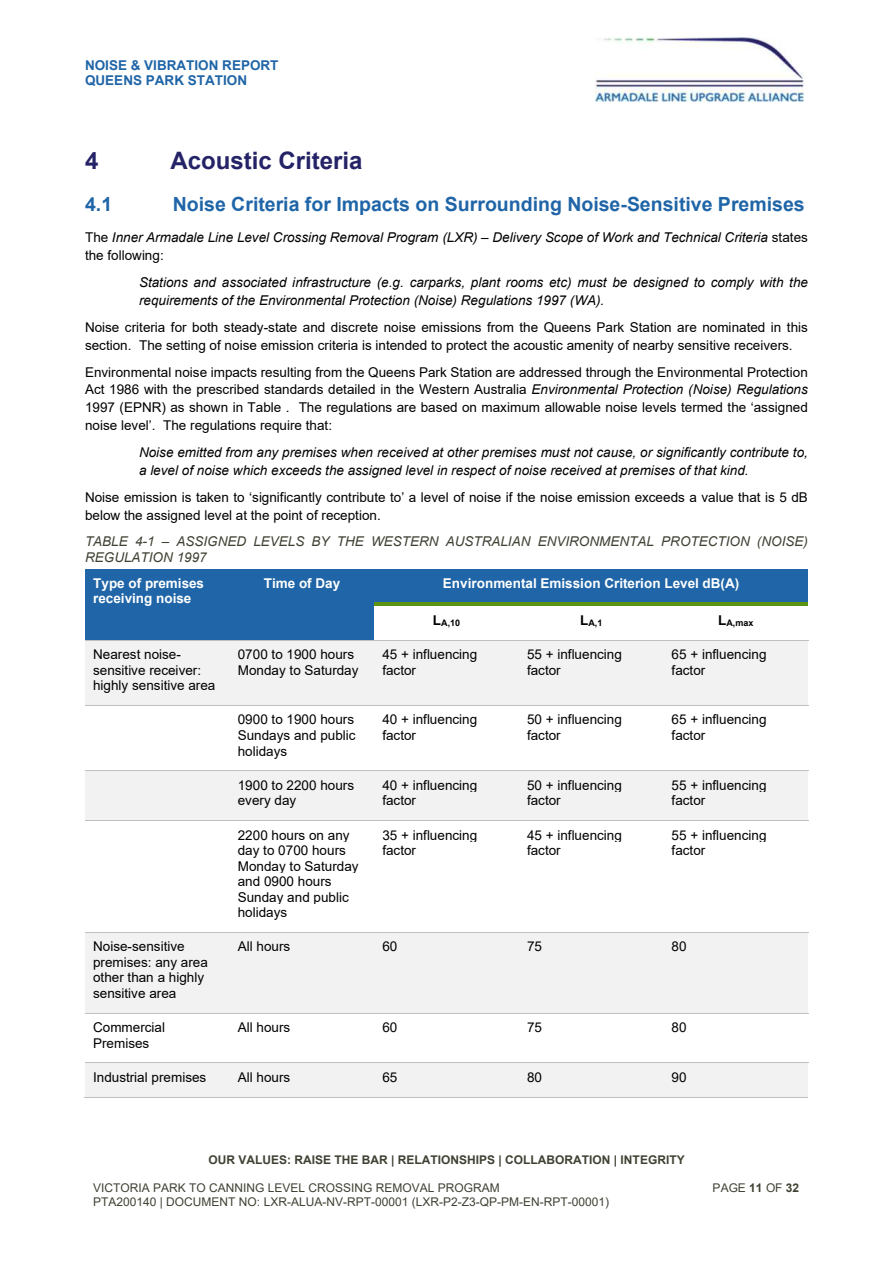
<style>
.page{position:relative;width:893px;height:1263px;background:#fff}
.page>*{position:absolute;margin:0;border:0;box-sizing:border-box;transform-origin:0 0}
.t1{font:700 24px "Arial";color:#252367}
.t2{font:700 19.5px "Arial";color:#1f65a7}
.t3{font:13.5px/15.6px "Arial";color:#000}
.t4{font:italic 13.5px/17.9px "Arial";color:#000}
.t5{font:italic 13.5px/15.6px "Arial";color:#3f4133}
.t6{font:700 13.5px/15.6px "Arial";color:#fff}
.t7{font:700 13.5px/15.5px "Arial";color:#1f65a7}
.t8{font:12px/13.8px "Arial";color:#3f4133}
.t9{font:700 12px "Arial";color:#3f4133}
.t10{font:700 9px "Arial";color:#000}
.s1{font-style:normal}
.s2{font-style:italic}
.s3{font-size:13.5px}
.s4{font-weight:700}
</style>
<div class="page">
<img style="left:596px;top:37px;width:208px;height:65px">
<div style="left:85px;top:569px;width:145px;height:71px;background:#1f65a7"></div>
<div style="left:230px;top:569px;width:144px;height:71px;background:#1f65a7"></div>
<div style="left:374px;top:569px;width:434px;height:34px;background:#1f65a7"></div>
<hr style="left:374px;top:603px;width:145px;height:3px;background:#5c9315">
<hr style="left:519px;top:603px;width:144px;height:3px;background:#5c9315">
<hr style="left:663px;top:603px;width:145px;height:3px;background:#5c9315">
<div style="left:85px;top:640px;width:145px;height:65px;background:#f2f2f2"></div>
<div style="left:230px;top:640px;width:144px;height:65px;background:#f2f2f2"></div>
<div style="left:374px;top:640px;width:145px;height:65px;background:#f2f2f2"></div>
<div style="left:519px;top:640px;width:144px;height:65px;background:#f2f2f2"></div>
<div style="left:663px;top:640px;width:145px;height:65px;background:#f2f2f2"></div>
<hr style="left:85px;top:640px;width:723px;height:1px;background:#bfbfbf">
<hr style="left:85px;top:705px;width:723px;height:1px;background:#bfbfbf">
<div style="left:85px;top:771px;width:145px;height:49px;background:#f2f2f2"></div>
<div style="left:230px;top:771px;width:144px;height:49px;background:#f2f2f2"></div>
<div style="left:374px;top:771px;width:145px;height:49px;background:#f2f2f2"></div>
<div style="left:519px;top:771px;width:144px;height:49px;background:#f2f2f2"></div>
<div style="left:663px;top:771px;width:145px;height:49px;background:#f2f2f2"></div>
<hr style="left:85px;top:770px;width:723px;height:1px;background:#bfbfbf">
<hr style="left:85px;top:820px;width:723px;height:1px;background:#bfbfbf">
<div style="left:85px;top:933px;width:145px;height:80px;background:#f2f2f2"></div>
<div style="left:230px;top:933px;width:144px;height:80px;background:#f2f2f2"></div>
<div style="left:374px;top:933px;width:145px;height:80px;background:#f2f2f2"></div>
<div style="left:519px;top:933px;width:144px;height:80px;background:#f2f2f2"></div>
<div style="left:663px;top:933px;width:145px;height:80px;background:#f2f2f2"></div>
<hr style="left:85px;top:932px;width:723px;height:1px;background:#bfbfbf">
<hr style="left:85px;top:1013px;width:723px;height:1px;background:#bfbfbf">
<div style="left:85px;top:1063px;width:145px;height:34px;background:#f2f2f2"></div>
<div style="left:230px;top:1063px;width:144px;height:34px;background:#f2f2f2"></div>
<div style="left:374px;top:1063px;width:145px;height:34px;background:#f2f2f2"></div>
<div style="left:519px;top:1063px;width:144px;height:34px;background:#f2f2f2"></div>
<div style="left:663px;top:1063px;width:145px;height:34px;background:#f2f2f2"></div>
<hr style="left:85px;top:1063px;width:723px;height:1px;background:#bfbfbf">
<hr style="left:84px;top:1097px;width:146px;height:1px;background:#bfbfbf">
<hr style="left:229px;top:1097px;width:145px;height:1px;background:#bfbfbf">
<hr style="left:373px;top:1097px;width:146px;height:1px;background:#bfbfbf">
<hr style="left:518px;top:1097px;width:145px;height:1px;background:#bfbfbf">
<hr style="left:662px;top:1097px;width:146px;height:1px;background:#bfbfbf">
<p class="t7" style="left:85px;top:57px;width:195px">NOISE &amp; VIBRATION REPORT<br>QUEENS PARK STATION</p>
<h1 class="t1" style="left:85px;top:144px;width:15px">4</h1>
<h1 class="t1" style="left:170px;top:144px;width:194px">Acoustic Criteria</h1>
<h2 class="t2" style="left:85px;top:190px;width:29px">4.1</h2>
<h2 class="t2" style="left:173px;top:190px;width:633px">Noise Criteria for Impacts on Surrounding Noise-Sensitive Premises</h2>
<p class="t4" style="left:85px;top:229px;width:724px"><span class="s1">The</span> Inner Armadale Line Level Crossing Removal Program (LXR) – Delivery Scope of Work and Technical Criteria <span class="s1">states the following:</span></p>
<p class="t4" style="left:139px;top:274px;width:670px">Stations and associated infrastructure (e.g. carparks, plant rooms etc) must be designed to comply with the requirements of the Environmental Protection (Noise) Regulations 1997 (WA).</p>
<p class="t3" style="left:85px;top:318px;width:724px;line-height:17.9px">Noise criteria for both steady-state and discrete noise emissions from the Queens Park Station are nominated in this section. The setting of noise emission criteria is intended to protect the acoustic amenity of nearby sensitive receivers.</p>
<p class="t3" style="left:85px;top:363px;width:724px;line-height:17.9px;text-align:justify">Environmental noise impacts resulting from the Queens Park Station are addressed through the Environmental Protection Act 1986 with the prescribed standards detailed in the Western Australia <span class="s2">Environmental Protection (Noise) Regulations </span>1997 (EPNR) as shown in Table . The regulations are based on maximum allowable noise levels termed the ‘assigned noise level’. The regulations require that:</p>
<p class="t4" style="left:139px;top:443px;width:670px">Noise emitted from any premises when received at other premises must not cause, or significantly contribute to, a level of noise which exceeds the assigned level in respect of noise received at premises of that kind.</p>
<p class="t3" style="left:85px;top:488px;width:724px;line-height:17.9px">Noise emission is taken to ‘significantly contribute to’ a level of noise if the noise emission exceeds a value that is 5 dB below the assigned level at the point of reception.</p>
<p class="t5" style="left:85px;top:534px;width:724px">TABLE 4-1 – ASSIGNED LEVELS BY THE WESTERN AUSTRALIAN ENVIRONMENTAL PROTECTION (NOISE)<br>REGULATION 1997</p>
<p class="t6" style="left:93px;top:575px;width:112px">Type of premises receiving noise</p>
<p class="t6" style="left:264px;top:576px;width:78px">Time of Day</p>
<p class="t6" style="left:443px;top:576px;width:298px">Environmental Emission Criterion Level dB(A)</p>
<p class="t10" style="left:433px;top:616px;width:29px"><span class="s3">L</span>A,10</p>
<p class="t10" style="left:580px;top:616px;width:24px"><span class="s3">L</span>A,1</p>
<p class="t10" style="left:718px;top:616px;width:37px"><span class="s3">L</span>A,max</p>
<p class="t3" style="left:93px;top:647px;width:124px">Nearest noise&shy;sensitive receiver: highly sensitive area</p>
<p class="t3" style="left:238px;top:647px;width:122px">0700 to 1900 hours<br>Monday to Saturday</p>
<p class="t3" style="left:382px;top:647px;width:96px">45 + influencing factor</p>
<p class="t3" style="left:527px;top:647px;width:96px">55 + influencing factor</p>
<p class="t3" style="left:671px;top:647px;width:96px">65 + influencing factor</p>
<p class="t3" style="left:238px;top:712px;width:119px;text-align:justify">0900 to 1900 hours Sundays and public holidays</p>
<p class="t3" style="left:382px;top:712px;width:96px">40 + influencing factor</p>
<p class="t3" style="left:527px;top:712px;width:96px">50 + influencing factor</p>
<p class="t3" style="left:671px;top:712px;width:96px">65 + influencing factor</p>
<p class="t3" style="left:238px;top:777px;width:118px">1900 to 2200 hours every day</p>
<p class="t3" style="left:382px;top:777px;width:96px">40 + influencing factor</p>
<p class="t3" style="left:527px;top:777px;width:96px">50 + influencing factor</p>
<p class="t3" style="left:671px;top:777px;width:96px">55 + influencing factor</p>
<p class="t3" style="left:238px;top:827px;width:122px">2200 hours on any day to 0700 hours<br>Monday to Saturday and 0900 hours<br>Sunday and public holidays</p>
<p class="t3" style="left:382px;top:827px;width:96px">35 + influencing factor</p>
<p class="t3" style="left:527px;top:827px;width:96px">45 + influencing factor</p>
<p class="t3" style="left:671px;top:827px;width:96px">55 + influencing factor</p>
<p class="t3" style="left:93px;top:939px;width:116px">Noise-sensitive premises: any area other than a highly sensitive area</p>
<p class="t3" style="left:238px;top:939px;width:54px">All hours</p>
<p class="t3" style="left:382px;top:939px;width:16px">60</p>
<p class="t3" style="left:527px;top:939px;width:16px">75</p>
<p class="t3" style="left:671px;top:939px;width:16px">80</p>
<p class="t3" style="left:93px;top:1020px;width:73px">Commercial<br>Premises</p>
<p class="t3" style="left:238px;top:1020px;width:54px">All hours</p>
<p class="t3" style="left:382px;top:1020px;width:16px">60</p>
<p class="t3" style="left:527px;top:1020px;width:16px">75</p>
<p class="t3" style="left:671px;top:1020px;width:16px">80</p>
<p class="t3" style="left:93px;top:1070px;width:115px">Industrial premises</p>
<p class="t3" style="left:238px;top:1070px;width:54px">All hours</p>
<p class="t3" style="left:382px;top:1070px;width:16px">65</p>
<p class="t3" style="left:527px;top:1070px;width:16px">80</p>
<p class="t3" style="left:671px;top:1070px;width:16px">90</p>
<p class="t9" style="left:208px;top:1152px;width:478px">OUR VALUES: RAISE THE BAR | RELATIONSHIPS | COLLABORATION | INTEGRITY</p>
<p class="t8" style="left:93px;top:1181px;width:517px">VICTORIA PARK TO CANNING LEVEL CROSSING REMOVAL PROGRAM<br>PTA200140 | DOCUMENT NO: LXR-ALUA-NV-RPT-00001 (LXR-P2-Z3-QP-PM-EN-RPT-00001)</p>
<p class="t8" style="left:713px;top:1181px;width:88px">PAGE <span class="s4">11</span> OF <span class="s4">32</span></p>
</div>
